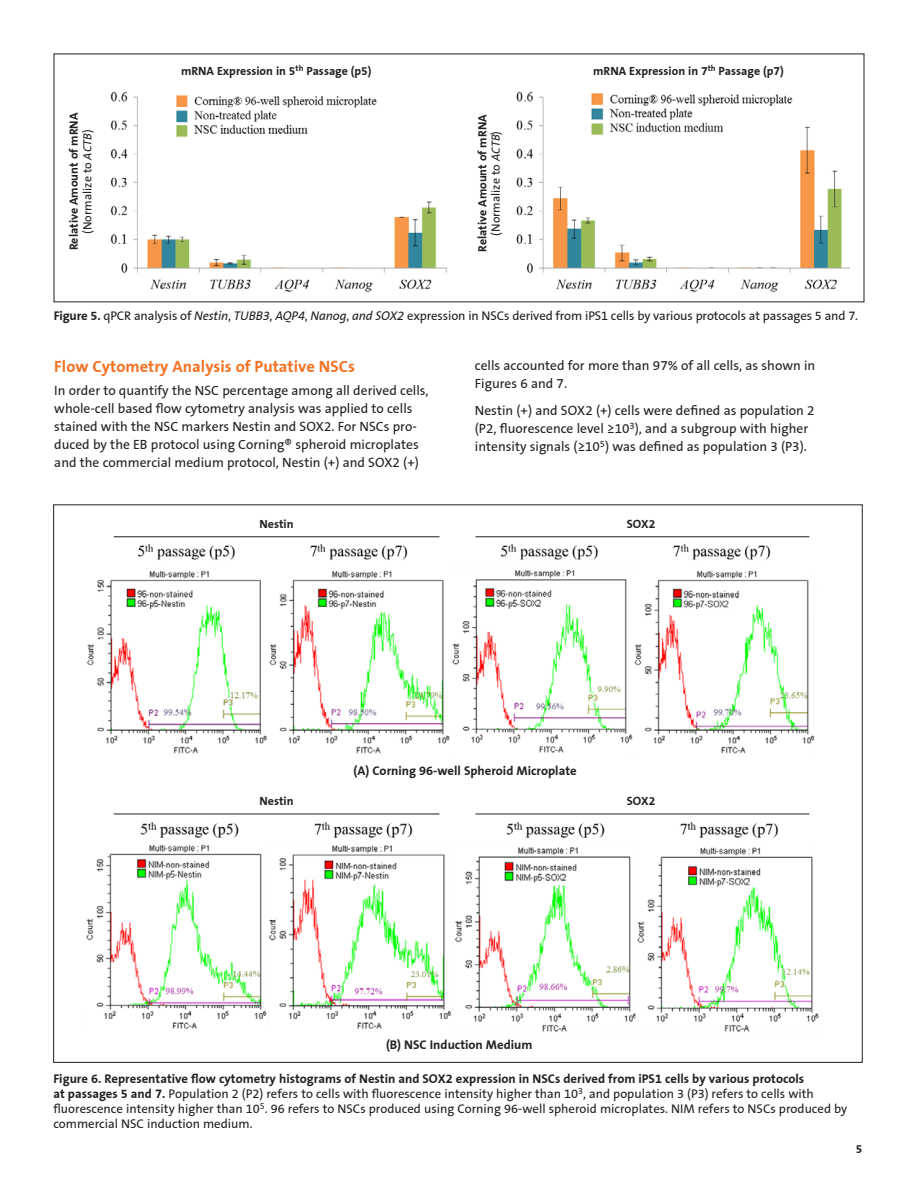
<style>
.page{position:relative;width:918px;height:1188px;background:#fff}
.page>*{position:absolute;margin:0;border:0;box-sizing:border-box;transform-origin:0 0}
.A_Head{font:700 16.5px "Corning Sans";color:#f47325}
.Body{font:13.5px/18px "Corning Sans";color:#231f20}
.t1{font:12.75px/15px "Corning Sans";color:#231f20}
.t2{font:700 12.75px "Corning Sans";color:#231f20}
.Caption_small{font:700 12px/13.5px "Corning Sans";color:#231f20;text-align:center}
.s1{font-weight:400}
.s2{font-weight:400;font-style:italic}
.s3{font-weight:700}
.s4{font-style:italic}
</style>
<div class="page">
<img style="left:86px;top:544px;width:733px;height:488px">
<img style="left:110px;top:91px;width:739px;height:202px">
<div style="left:323px;top:766px;width:284px;height:19px;background:#fff"></div>
<div style="left:476px;top:796px;width:330px;height:15px;background:#fff"></div>
<div style="left:113px;top:796px;width:327px;height:18px;background:#fff"></div>
<hr style="left:114px;top:536px;width:326px;height:1px;background:#231f20">
<hr style="left:114px;top:814px;width:326px;height:1px;background:#231f20">
<hr style="left:476px;top:536px;width:333px;height:1px;background:#231f20">
<hr style="left:476px;top:814px;width:333px;height:1px;background:#231f20">
<p class="Caption_small" style="left:181px;top:64px;width:192px">mRNA Expression in 5<sup>th</sup> Passage (p5)</p>
<p class="Caption_small" style="left:593px;top:64px;width:192px">mRNA Expression in 7<sup>th</sup> Passage (p7)</p>
<p class="Caption_small" style="left:67px;top:250px;width:139px;rotate:-90deg">Relative Amount of mRNA <span class="s1">(Normalize to</span> <span class="s2">ACTB</span><span class="s1">)</span></p>
<p class="Caption_small" style="left:476px;top:252px;width:139px;rotate:-90deg">Relative Amount of mRNA <span class="s1">(Normalize to</span> <span class="s2">ACTB</span><span class="s1">)</span></p>
<p class="t1" style="left:54px;top:308px;width:806px"><span class="s3">Figure 5.</span> qPCR analysis of <span class="s4">Nestin</span>, <span class="s4">TUBB3</span>, <span class="s4">AQP4</span>, <span class="s4">Nanog</span>, <span class="s4">and SOX2</span> expression in NSCs derived from iPS1 cells by various protocols at passages 5 and 7.</p>
<p class="A_Head" style="left:54px;top:357px;width:302px">Flow Cytometry Analysis of Putative NSCs</p>
<p class="Body" style="left:54px;top:381px;width:376px">In order to quantify the NSC percentage among all derived cells, whole-cell based flow cytometry analysis was applied to cells stained with the NSC markers Nestin and SOX2. For NSCs pro&shy;duced by the EB protocol using Corning® spheroid microplates and the commercial medium protocol, Nestin (+) and SOX2 (+)</p>
<p class="Body" style="left:475px;top:356px;width:342px">cells accounted for more than 97% of all cells, as shown in<br>Figures 6 and 7.</p>
<p class="Body" style="left:475px;top:401px;width:341px">Nestin (+) and SOX2 (+) cells were defined as population 2 (P2, fluorescence level ≥10<sup>3</sup>), and a subgroup with higher intensity signals (≥10<sup>5</sup>) was defined as population 3 (P3).</p>
<p class="Caption_small" style="left:260px;top:517px;width:36px">Nestin</p>
<p class="Caption_small" style="left:627px;top:517px;width:30px">SOX2</p>
<p class="Caption_small" style="left:260px;top:794px;width:36px">Nestin</p>
<p class="t2" style="left:354px;top:763px;width:225px">(A) Corning 96-well Spheroid Microplate</p>
<p class="Caption_small" style="left:627px;top:794px;width:30px">SOX2</p>
<p class="t2" style="left:386px;top:1037px;width:148px">(B) NSC Induction Medium</p>
<p class="t1" style="left:53px;top:1071px;width:796px"><span class="s3">Figure 6. Representative flow cytometry histograms of Nestin and SOX2 expression in NSCs derived from iPS1 cells by various protocols<br>at passages 5 and 7.</span> Population 2 (P2) refers to cells with fluorescence intensity higher than 10<sup>3</sup>, and population 3 (P3) refers to cells with fluorescence intensity higher than 10<sup>5</sup>. 96 refers to NSCs produced using Corning 96-well spheroid microplates. NIM refers to NSCs produced by commercial NSC induction medium.</p>
<p class="Caption_small" style="left:856px;top:1143px;width:8px">5</p>
</div>
